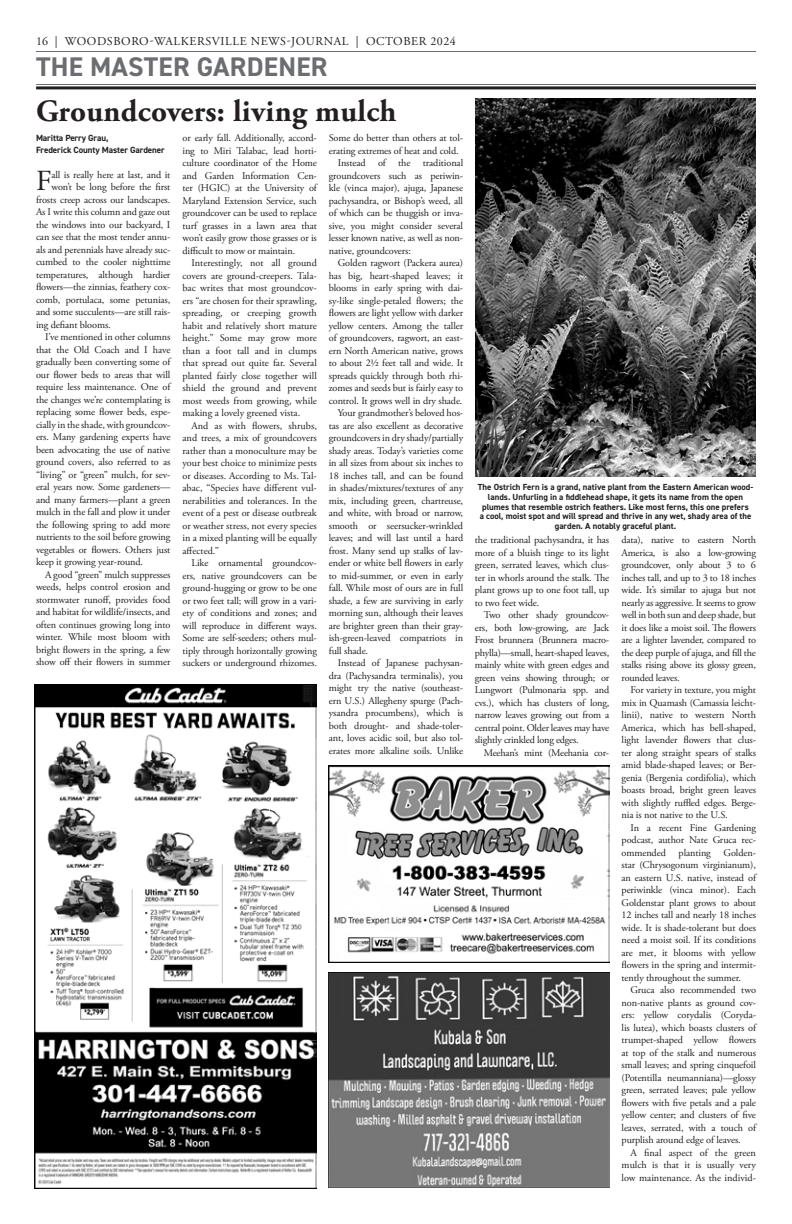
<style>
.page{position:relative;width:792px;height:1224px;background:#fff}
.page>*{position:absolute;margin:0;border:0;box-sizing:border-box;transform-origin:0 0}
.Title_new{font:700 31px "Adobe Garamond Pro";letter-spacing:.01em;color:#231f20}
._1st_paragraph{font:29.1px "Adobe Garamond Pro";color:#231f20}
.t1{font:700 27px "DIN2014";letter-spacing:.01em;color:#6c6d70}
.t2{font:12px "Adobe Garamond Pro";letter-spacing:.05em;color:#231f20}
.body{font:10.2px/12.5px "Adobe Garamond Pro";letter-spacing:-.01em;color:#231f20;text-align:justify}
._1st_paragraph-2{font:10.2px "Adobe Garamond Pro";letter-spacing:-.01em;color:#231f20}
.author{font:700 9px "DIN2014";letter-spacing:-.01em;color:#231f20}
.t3{font:700 8.8px/9.6px "DIN2014";color:#231f20;text-align:center}
</style>
<div class="page">
<hr style="left:36px;top:51px;width:720px;height:1px;background:#6c6d70">
<hr style="left:36px;top:84px;width:720px;height:1px;background:#6c6d70">
<hr style="left:36px;top:86px;width:720px;height:3px;background:#231f20">
<img style="left:329px;top:765px;width:280px;height:198px">
<img style="left:329px;top:972px;width:281px;height:216px">
<img style="left:34px;top:684px;width:283px;height:504px">
<img style="left:475px;top:98px;width:281px;height:378px">
<p class="t2" style="left:36px;top:34px;width:421px">16 | WOODSBORO-WALKERSVILLE NEWS-JOURNAL | OCTOBER 2024</p>
<p class="t1" style="left:36px;top:49px;width:293px">THE MASTER GARDENER</p>
<p class="Title_new" style="left:36px;top:93px;width:362px">Groundcovers: living mulch</p>
<p class="author" style="left:36px;top:131px;width:74px">Maritta Perry Grau,</p>
<p class="author" style="left:36px;top:143px;width:130px">Frederick County Master Gardener</p>
<p class="_1st_paragraph" style="left:36px;top:163px;width:17px">F</p>
<p class="_1st_paragraph-2" style="left:51px;top:168px;width:121px">all is really here at last, and it</p>
<p class="_1st_paragraph-2" style="left:51px;top:181px;width:121px">won’t be long before the first</p>
<p class="_1st_paragraph-2" style="left:36px;top:193px;width:136px">frosts creep across our landscapes.</p>
<p class="_1st_paragraph-2" style="left:36px;top:206px;width:136px">As I write this column and gaze out</p>
<p class="_1st_paragraph-2" style="left:36px;top:218px;width:136px">the windows into our backyard, I</p>
<p class="_1st_paragraph-2" style="left:36px;top:231px;width:136px">can see that the most tender annu-</p>
<p class="_1st_paragraph-2" style="left:36px;top:243px;width:136px">als and perennials have already suc-</p>
<p class="_1st_paragraph-2" style="left:36px;top:256px;width:136px">cumbed to the cooler nighttime</p>
<p class="_1st_paragraph-2" style="left:36px;top:268px;width:136px">temperatures, although hardier</p>
<p class="_1st_paragraph-2" style="left:36px;top:281px;width:136px">flowers—the zinnias, feathery cox-</p>
<p class="_1st_paragraph-2" style="left:36px;top:293px;width:136px">comb, portulaca, some petunias,</p>
<p class="_1st_paragraph-2" style="left:36px;top:306px;width:136px">and some succulents—are still rais-</p>
<p class="_1st_paragraph-2" style="left:36px;top:318px;width:76px">ing defiant blooms.</p>
<p class="body" style="left:36px;top:331px;width:136px;text-indent:9px">I’ve mentioned in other columns that the Old Coach and I have gradually been converting some of our flower beds to areas that will require less maintenance. One of the changes we’re contemplating is replacing some flower beds, espe&shy;cially in the shade, with groundcov&shy;ers. Many gardening experts have been advocating the use of native ground covers, also referred to as “living” or “green” mulch, for sev&shy;eral years now. Some gardeners— and many farmers—plant a green mulch in the fall and plow it under the following spring to add more nutrients to the soil before growing vegetables or flowers. Others just keep it growing year-round.</p>
<p class="body" style="left:36px;top:568px;width:136px;text-indent:9px">A good “green” mulch suppresses weeds, helps control erosion and stormwater runoff, provides food and habitat for wildlife/insects, and often continues growing long into winter. While most bloom with bright flowers in the spring, a few show off their flowers in summer</p>
<p class="body" style="left:183px;top:132px;width:136px">or early fall. Additionally, accord&shy;ing to Miri Talabac, lead horti&shy;culture coordinator of the Home and Garden Information Cen&shy;ter (HGIC) at the University of Maryland Extension Service, such groundcover can be used to replace turf grasses in a lawn area that won’t easily grow those grasses or is difficult to mow or maintain.</p>
<p class="body" style="left:183px;top:257px;width:136px;text-indent:9px">Interestingly, not all ground covers are ground-creepers. Tala&shy;bac writes that most groundcov&shy;ers “are chosen for their sprawling, spreading, or creeping growth habit and relatively short mature height.” Some may grow more than a foot tall and in clumps that spread out quite far. Several planted fairly close together will shield the ground and prevent most weeds from growing, while making a lovely greened vista.</p>
<p class="body" style="left:183px;top:419px;width:136px;text-indent:9px">And as with flowers, shrubs, and trees, a mix of groundcovers rather than a monoculture may be your best choice to minimize pests or diseases. According to Ms. Tal&shy;abac, “Species have different vul&shy;nerabilities and tolerances. In the event of a pest or disease outbreak or weather stress, not every species in a mixed planting will be equally affected.”</p>
<p class="body" style="left:183px;top:557px;width:136px;text-indent:9px">Like ornamental groundcov&shy;ers, native groundcovers can be ground-hugging or grow to be one or two feet tall; will grow in a vari&shy;ety of conditions and zones; and will reproduce in different ways.<br>Some are self-seeders; others mul&shy;tiply through horizontally growing suckers or underground rhizomes.</p>
<p class="body" style="left:329px;top:132px;width:136px">Some do better than others at tol&shy;erating extremes of heat and cold.</p>
<p class="body" style="left:329px;top:157px;width:136px;text-indent:9px">Instead of the traditional groundcovers such as periwin&shy;kle (vinca major), ajuga, Japanese pachysandra, or Bishop’s weed, all of which can be thuggish or inva&shy;sive, you might consider several lesser known native, as well as non&shy;native, groundcovers:</p>
<p class="body" style="left:329px;top:257px;width:136px;text-indent:9px">Golden ragwort (Packera aurea) has big, heart-shaped leaves; it blooms in early spring with dai&shy;sy-like single-petaled flowers; the flowers are light yellow with darker yellow centers. Among the taller of groundcovers, ragwort, an east&shy;ern North American native, grows to about 2½ feet tall and wide. It spreads quickly through both rhi&shy;zomes and seeds but is fairly easy to control. It grows well in dry shade.</p>
<p class="body" style="left:329px;top:407px;width:136px;text-indent:9px">Your grandmother’s beloved hos&shy;tas are also excellent as decorative groundcovers in dry shady/partially shady areas. Today’s varieties come in all sizes from about six inches to 18 inches tall, and can be found in shades/mixtures/textures of any mix, including green, chartreuse, and white, with broad or narrow, smooth or seersucker-wrinkled leaves; and will last until a hard frost. Many send up stalks of lav&shy;ender or white bell flowers in early to mid-summer, or even in early fall. While most of ours are in full shade, a few are surviving in early morning sun, although their leaves are brighter green than their gray&shy;ish-green-leaved compatriots in full shade.</p>
<p class="body" style="left:329px;top:657px;width:136px;text-indent:9px">Instead of Japanese pachysan&shy;dra (Pachysandra terminalis), you might try the native (southeast&shy;ern U.S.) Allegheny spurge (Pach&shy;ysandra procumbens), which is both drought- and shade-toler&shy;ant, loves acidic soil, but also tol&shy;erates more alkaline soils. Unlike</p>
<p class="t3" style="left:478px;top:483px;width:277px">The Ostrich Fern is a grand, native plant from the Eastern American wood&shy;lands. Unfurling in a fiddlehead shape, it gets its name from the open plumes that resemble ostrich feathers. Like most ferns, this one prefers<br>a cool, moist spot and will spread and thrive in any wet, shady area of the garden. A notably graceful plant.</p>
<p class="body" style="left:475px;top:534px;width:136px">the traditional pachysandra, it has more of a bluish tinge to its light green, serrated leaves, which clus&shy;ter in whorls around the stalk. The plant grows up to one foot tall, up to two feet wide.</p>
<p class="body" style="left:475px;top:609px;width:136px;text-indent:9px">Two other shady groundcov&shy;ers, both low-growing, are Jack Frost brunnera (Brunnera macro&shy;phylla)—small, heart-shaped leaves, mainly white with green edges and green veins showing through; or Lungwort (Pulmonaria spp. and cvs.), which has clusters of long, narrow leaves growing out from a central point. Older leaves may have slightly crinkled long edges.</p>
<p class="body" style="left:484px;top:746px;width:127px">Meehan’s mint (Meehania cor-</p>
<p class="body" style="left:622px;top:534px;width:136px">data), native to eastern North America, is also a low-growing groundcover, only about 3 to 6 inches tall, and up to 3 to 18 inches wide. It’s similar to ajuga but not nearly as aggressive. It seems to grow well in both sun and deep shade, but it does like a moist soil. The flowers are a lighter lavender, compared to the deep purple of ajuga, and fill the stalks rising above its glossy green, rounded leaves.</p>
<p class="body" style="left:622px;top:684px;width:136px;text-indent:9px">For variety in texture, you might mix in Quamash (Camassia leicht&shy;linii), native to western North America, which has bell-shaped, light lavender flowers that clus&shy;ter along straight spears of stalks amid blade-shaped leaves; or Ber&shy;genia (Bergenia cordifolia), which boasts broad, bright green leaves with slightly ruffled edges. Berge&shy;nia is not native to the U.S.</p>
<p class="body" style="left:622px;top:821px;width:136px;text-indent:9px">In a recent Fine Gardening podcast, author Nate Gruca rec&shy;ommended planting Golden&shy;star (Chrysogonum virginianum), an eastern U.S. native, instead of periwinkle (vinca minor). Each Goldenstar plant grows to about 12 inches tall and nearly 18 inches wide. It is shade-tolerant but does need a moist soil. If its conditions are met, it blooms with yellow flowers in the spring and intermit&shy;tently throughout the summer.</p>
<p class="body" style="left:622px;top:984px;width:136px;text-indent:9px">Gruca also recommended two non-native plants as ground cov&shy;ers: yellow corydalis (Coryda&shy;lis lutea), which boasts clusters of trumpet-shaped yellow flowers at top of the stalk and numerous small leaves; and spring cinquefoil (Potentilla neumanniana)—glossy green, serrated leaves; pale yellow flowers with five petals and a pale yellow center; and clusters of five leaves, serrated, with a touch of purplish around edge of leaves.</p>
<p class="body" style="left:622px;top:1146px;width:136px;text-indent:9px">A final aspect of the green mulch is that it is usually very low maintenance. As the individ-</p>
</div>
